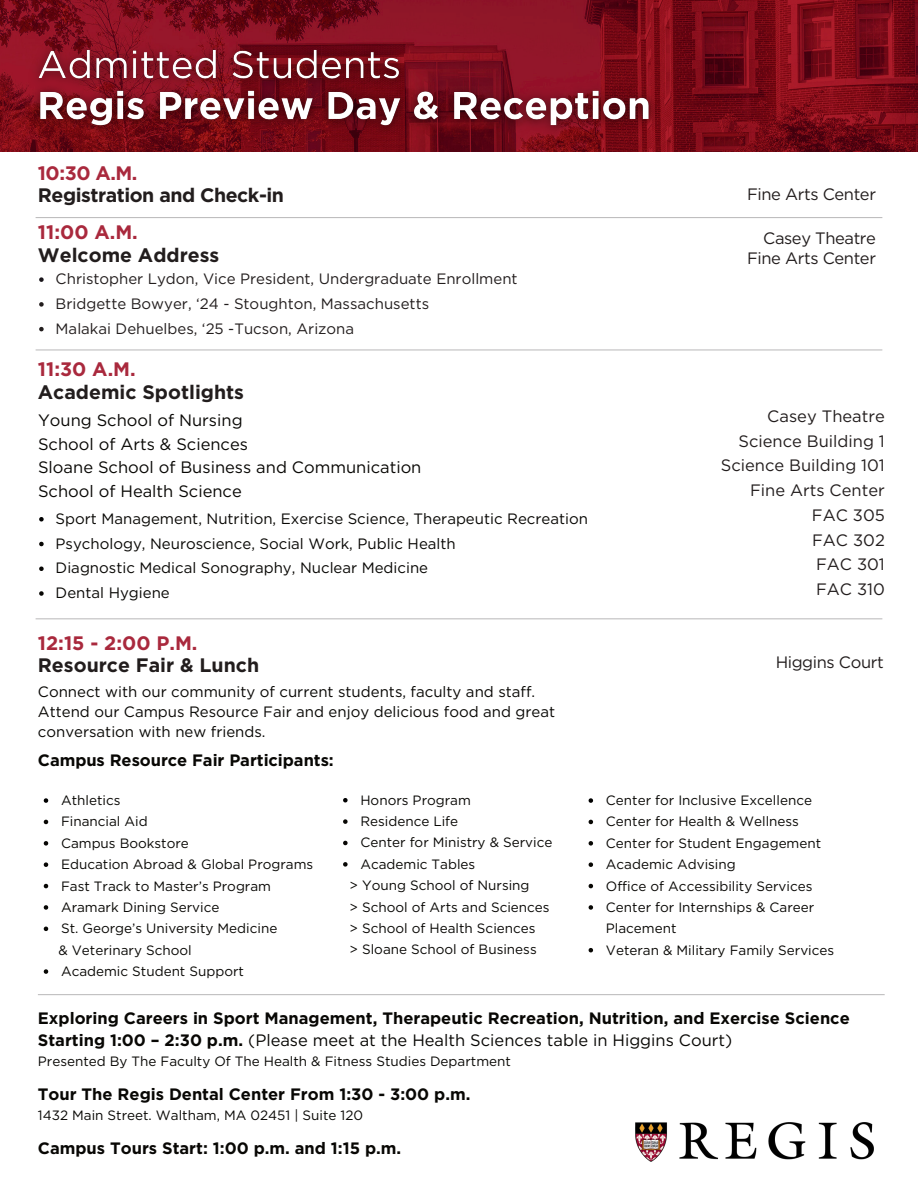
<style>
.page{position:relative;width:918px;height:1188px;background:#fff}
.page>*{position:absolute;margin:0;border:0;box-sizing:border-box;transform-origin:0 0}
.t1{font:700 19.5px "Gotham";color:#221d1d}
.t2{font:700 19.5px "Gotham";color:#a9293d}
.t3{font:700 19.5px "Gotham";letter-spacing:-.025em;color:#221d1d}
.t4{font:700 16.5px/22.5px "Gotham";color:#080704}
.t5{font:16.5px/23.7px "Gotham";color:#080704}
.t6{font:16.5px/24.8px "Gotham";color:#221d1d;text-align:right}
.t7{font:16.5px/20.2px "Gotham";letter-spacing:-.025em;color:#221d1d;text-align:right}
.t8{font:15px/24.8px "Gotham";color:#080704}
.t9{font:15px/24.8px "Gotham";color:#221d1d}
.t10{font:13.5px/21.3px "Gotham";color:#080704}
.s1{font-weight:400}
</style>
<div class="page">
<hr style="left:36px;top:217px;width:846px;height:1px;background:#1a161b">
<hr style="left:36px;top:349px;width:846px;height:2px;background:#1a161b">
<hr style="left:36px;top:618px;width:846px;height:1px;background:#1a161b">
<img style="left:0;top:0;width:918px;height:151px">
<img style="left:635px;top:1122px;width:239px;height:40px">
<img style="left:22px;top:33px;width:644px;height:112px">
<svg style="left:39px;top:277px;width:5px;height:5px"></svg>
<svg style="left:39px;top:302px;width:5px;height:5px"></svg>
<svg style="left:39px;top:327px;width:5px;height:4px"></svg>
<svg style="left:44px;top:798px;width:4px;height:5px"></svg>
<svg style="left:44px;top:820px;width:4px;height:4px"></svg>
<svg style="left:44px;top:841px;width:4px;height:5px"></svg>
<svg style="left:44px;top:862px;width:4px;height:5px"></svg>
<svg style="left:44px;top:884px;width:4px;height:4px"></svg>
<svg style="left:44px;top:905px;width:4px;height:5px"></svg>
<svg style="left:44px;top:927px;width:4px;height:4px"></svg>
<svg style="left:44px;top:969px;width:4px;height:5px"></svg>
<svg style="left:589px;top:798px;width:4px;height:5px"></svg>
<svg style="left:589px;top:820px;width:4px;height:4px"></svg>
<svg style="left:589px;top:841px;width:4px;height:5px"></svg>
<svg style="left:589px;top:862px;width:4px;height:5px"></svg>
<svg style="left:589px;top:884px;width:4px;height:4px"></svg>
<svg style="left:589px;top:905px;width:4px;height:5px"></svg>
<svg style="left:589px;top:948px;width:4px;height:4px"></svg>
<svg style="left:343px;top:798px;width:5px;height:4px"></svg>
<svg style="left:343px;top:819px;width:5px;height:5px"></svg>
<svg style="left:343px;top:841px;width:5px;height:4px"></svg>
<svg style="left:343px;top:862px;width:5px;height:5px"></svg>
<hr style="left:38px;top:994px;width:847px;height:1px;background:#1a161b">
<svg style="left:39px;top:517px;width:5px;height:5px"></svg>
<svg style="left:39px;top:542px;width:5px;height:4px"></svg>
<svg style="left:39px;top:567px;width:5px;height:4px"></svg>
<svg style="left:39px;top:591px;width:5px;height:5px"></svg>
<h1 class="t2" style="left:38px;top:160px;width:101px">10:30 A.M.</h1>
<h1 class="t3" style="left:38px;top:182px;width:248px">Registration and Check-in</h1>
<h1 class="t2" style="left:38px;top:220px;width:102px">11:00 A.M.</h1>
<h1 class="t1" style="left:38px;top:242px;width:183px">Welcome Address</h1>
<p class="t9" style="left:56px;top:266px;width:464px">Christopher Lydon, Vice President, Undergraduate Enrollment<br>Bridgette Bowyer, ‘24 - Stoughton, Massachusetts<br>Malakai Dehuelbes, ‘25 -Tucson, Arizona</p>
<h1 class="t2" style="left:38px;top:357px;width:99px">11:30 A.M.</h1>
<h1 class="t1" style="left:38px;top:379px;width:208px">Academic Spotlights</h1>
<p class="t5" style="left:38px;top:408px;width:385px">Young School of Nursing<br>School of Arts &amp; Sciences<br>Sloane School of Business and Communication<br>School of Health Science</p>
<p class="t8" style="left:56px;top:506px;width:534px">Sport Management, Nutrition, Exercise Science, Therapeutic Recreation Psychology, Neuroscience, Social Work, Public Health<br>Diagnostic Medical Sonography, Nuclear Medicine<br>Dental Hygiene</p>
<h1 class="t2" style="left:38px;top:630px;width:161px">12:15 - 2:00 P.M.</h1>
<h1 class="t1" style="left:38px;top:652px;width:223px">Resource Fair &amp; Lunch</h1>
<p class="t8" style="left:38px;top:681px;width:519px;line-height:20.2px">Connect with our community of current students, faculty and staff.<br>Attend our Campus Resource Fair and enjoy delicious food and great conversation with new friends.</p>
<p class="t7" style="left:747px;top:183px;width:130px">Fine Arts Center</p>
<p class="t7" style="left:747px;top:227px;width:130px">Casey Theatre<br>Fine Arts Center</p>
<p class="t6" style="left:721px;top:403px;width:166px">Casey Theatre<br>Science Building 1<br>Science Building 101<br>Fine Arts Center<br>FAC 305<br>FAC 302<br>FAC 301<br>FAC 310</p>
<p class="t7" style="left:776px;top:652px;width:110px">Higgins Court</p>
<p class="t4" style="left:38px;top:749px;width:297px">Campus Resource Fair Participants:</p>
<p class="t10" style="left:58px;top:789px;width:256px">Athletics<br>Financial Aid<br>Campus Bookstore<br>Education Abroad &amp; Global Programs<br>Fast Track to Master’s Program<br>Aramark Dining Service<br>St. George’s University Medicine<br>&amp; Veterinary School<br>Academic Student Support</p>
<p class="t10" style="left:606px;top:789px;width:230px">Center for Inclusive Excellence<br>Center for Health &amp; Wellness<br>Center for Student Engagement<br>Academic Advising<br>Office of Accessibility Services<br>Center for Internships &amp; Career<br>Placement<br>Veteran &amp; Military Family Services</p>
<p class="t10" style="left:360px;top:789px;width:112px">Honors Program</p>
<p class="t10" style="left:360px;top:810px;width:99px">Residence Life</p>
<p class="t10" style="left:360px;top:832px;width:194px">Center for Ministry &amp; Service</p>
<p class="t10" style="left:360px;top:853px;width:116px">Academic Tables</p>
<p class="t10" style="left:350px;top:875px;width:181px">&gt; Young School of Nursing</p>
<p class="t10" style="left:350px;top:896px;width:202px">&gt; School of Arts and Sciences</p>
<p class="t10" style="left:350px;top:917px;width:187px">&gt; School of Health Sciences</p>
<p class="t10" style="left:350px;top:939px;width:189px">&gt; Sloane School of Business</p>
<p class="t4" style="left:38px;top:1007px;width:813px">Exploring Careers in Sport Management, Therapeutic Recreation, Nutrition, and Exercise Science<br>Starting 1:00 – 2:30 p.m. <span class="s1">(Please meet at the Health Sciences table in Higgins Court)</span></p>
<p class="t10" style="left:38px;top:1050px;width:475px">Presented By The Faculty Of The Health &amp; Fitness Studies Department</p>
<p class="t4" style="left:38px;top:1083px;width:434px">Tour The Regis Dental Center From 1:30 - 3:00 p.m.</p>
<p class="t10" style="left:38px;top:1104px;width:327px">1432 Main Street. Waltham, MA 02451 | Suite 120</p>
<p class="t4" style="left:38px;top:1137px;width:365px">Campus Tours Start: 1:00 p.m. and 1:15 p.m.</p>
</div>
